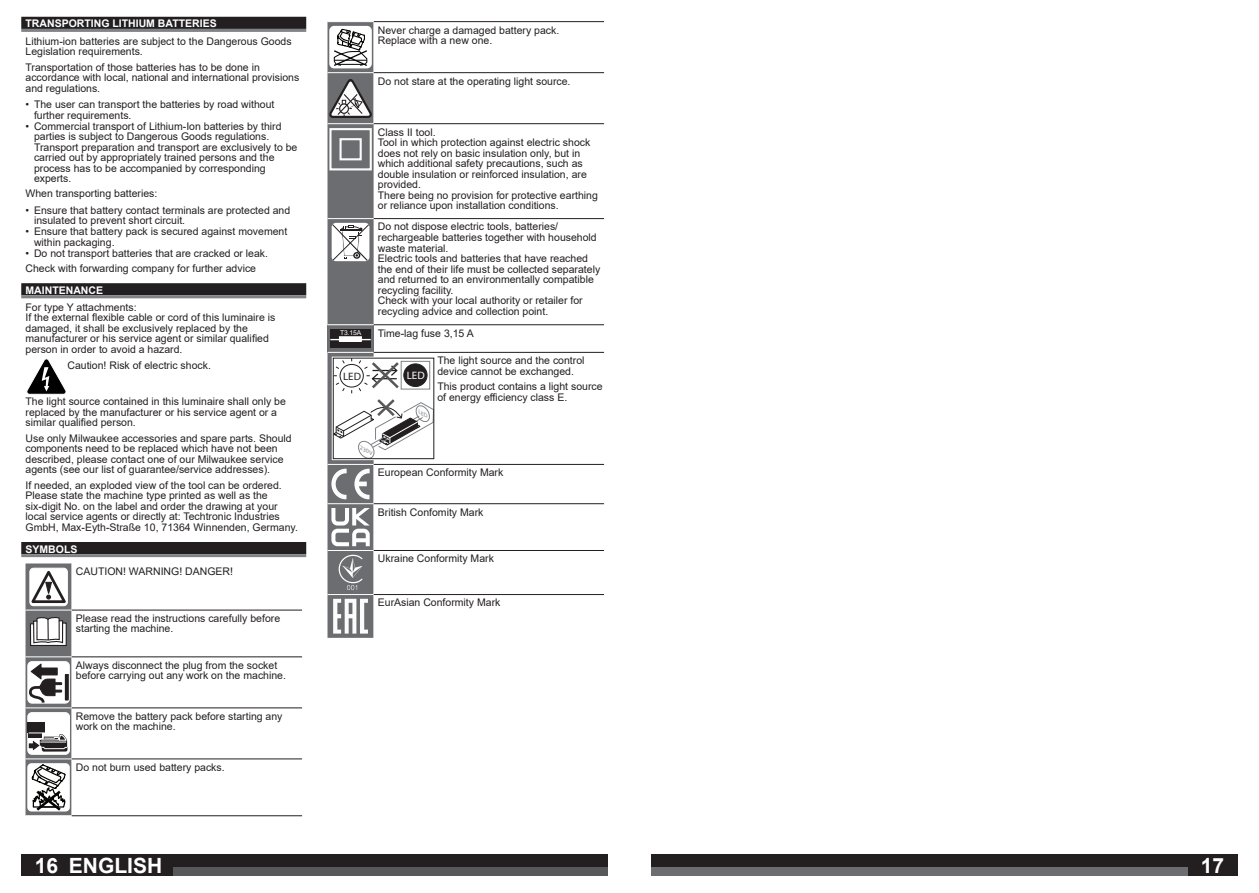
<style>
.page{position:relative;width:1259px;height:893px;background:#fff}
.page>*{position:absolute;margin:0;border:0;box-sizing:border-box;transform-origin:0 0}
.t1{font:700 21px "Arial";color:#fff}
.t2{font:10.8px "Myriad Pro";color:#231f20}
.t3{font:10.8px "Myriad Pro";color:#fff}
.t4{font:10.5px/10.5px "Arial";color:#231f20}
.t5{font:700 10.5px "Arial";color:#fff}
.t6{font:6.75px "Arial";color:#fff}
.t7{font:italic 5.55px "Myriad Pro";color:#808285;scale:1.19 1}
</style>
<div class="page">
<div style="left:651px;top:855px;width:586px;height:21px;background:#231f20"></div>
<div style="left:651px;top:867px;width:536px;height:9px;background:#6c6d70"></div>
<div style="left:21px;top:855px;width:587px;height:21px;background:#231f20"></div>
<div style="left:72px;top:867px;width:536px;height:9px;background:#57585a"></div>
<div style="left:21px;top:17px;width:285px;height:12px;background:#231f20"></div>
<hr style="left:21px;top:29px;width:285px;height:3px;background:#808285">
<div style="left:21px;top:283px;width:285px;height:12px;background:#231f20"></div>
<hr style="left:21px;top:295px;width:285px;height:3px;background:#808285">
<div style="left:21px;top:542px;width:285px;height:12px;background:#231f20"></div>
<hr style="left:21px;top:554px;width:285px;height:3px;background:#808285">
<div style="left:26px;top:355px;width:41px;height:42px;background:linear-gradient(to right,#fff,#fff);border-radius:4px"></div>
<div style="left:26px;top:355px;width:41px;height:42px;border:1px solid #fff;border-radius:4px"></div>
<svg style="left:27px;top:359px;width:39px;height:35px"></svg>
<svg style="left:72px;top:609px;width:230px;height:151px"></svg>
<hr style="left:72px;top:610px;width:230px;height:1px;background:#231f20">
<hr style="left:72px;top:656px;width:230px;height:1px;background:#231f20">
<hr style="left:72px;top:707px;width:230px;height:1px;background:#231f20">
<hr style="left:72px;top:758px;width:230px;height:1px;background:#231f20">
<hr style="left:72px;top:815px;width:230px;height:1px;background:#231f20">
<svg style="left:26px;top:563px;width:46px;height:253px"></svg>
<svg style="left:434px;top:22px;width:170px;height:574px"></svg>
<hr style="left:373px;top:21px;width:231px;height:1px;background:#231f20">
<hr style="left:373px;top:72px;width:231px;height:1px;background:#231f20">
<hr style="left:373px;top:123px;width:231px;height:1px;background:#231f20">
<hr style="left:373px;top:218px;width:231px;height:1px;background:#231f20">
<hr style="left:373px;top:324px;width:231px;height:1px;background:#231f20">
<hr style="left:373px;top:352px;width:231px;height:1px;background:#231f20">
<hr style="left:373px;top:464px;width:231px;height:1px;background:#231f20">
<hr style="left:373px;top:503px;width:231px;height:1px;background:#231f20">
<hr style="left:373px;top:550px;width:231px;height:1px;background:#231f20">
<hr style="left:373px;top:594px;width:231px;height:1px;background:#231f20">
<div style="left:59px;top:855px;width:113px;height:21px;background:#231f20"></div>
<svg style="left:327px;top:21px;width:107px;height:617px"></svg>
<p class="t5" style="left:26px;top:18px;width:193px">TRANSPORTING LITHIUM BATTERIES</p>
<p class="t4" style="left:26px;top:36px;width:268px">Lithium-ion batteries are subject to the Dangerous Goods<br>Legislation requirements.</p>
<p class="t4" style="left:26px;top:62px;width:275px">Transportation of those batteries has to be done in accordance with local, national and international provisions and regulations.</p>
<p class="t4" style="left:34px;top:99px;width:242px;text-indent:-9px">• The user can transport the batteries by road without further requirements.</p>
<p class="t4" style="left:34px;top:121px;width:265px;text-indent:-9px">• Commercial transport of Lithium-Ion batteries by third parties is subject to Dangerous Goods regulations.<br>Transport preparation and transport are exclusively to be carried out by appropriately trained persons and the process has to be accompanied by corresponding experts.</p>
<p class="t4" style="left:26px;top:188px;width:133px">When transporting batteries:</p>
<p class="t4" style="left:34px;top:205px;width:258px;text-indent:-9px">• Ensure that battery contact terminals are protected and insulated to prevent short circuit.</p>
<p class="t4" style="left:34px;top:227px;width:255px;text-indent:-9px">• Ensure that battery pack is secured against movement within packaging.</p>
<p class="t4" style="left:26px;top:246px;width:244px;line-height:14.7px">• Do not transport batteries that are cracked or leak.<br>Check with forwarding company for further advice</p>
<p class="t5" style="left:26px;top:284px;width:79px">MAINTENANCE</p>
<p class="t4" style="left:26px;top:302px;width:251px">For type Y attachments:<br>If the external flexible cable or cord of this luminaire is damaged, it shall be exclusively replaced by the manufacturer or his service agent or similar qualified person in order to avoid a hazard.</p>
<p class="t4" style="left:67px;top:360px;width:145px">Caution! Risk of electric shock.</p>
<p class="t4" style="left:26px;top:396px;width:262px">The light source contained in this luminaire shall only be replaced by the manufacturer or his service agent or a similar qualified person.</p>
<p class="t4" style="left:26px;top:433px;width:268px">Use only Milwaukee accessories and spare parts. Should components need to be replaced which have not been described, please contact one of our Milwaukee service agents (see our list of guarantee/service addresses).</p>
<p class="t4" style="left:26px;top:480px;width:274px">If needed, an exploded view of the tool can be ordered.<br>Please state the machine type printed as well as the six-digit No. on the label and order the drawing at your local service agents or directly at: Techtronic Industries GmbH, Max-Eyth-Straße 10, 71364 Winnenden, Germany.</p>
<p class="t5" style="left:26px;top:543px;width:53px">SYMBOLS</p>
<p class="t4" style="left:76px;top:566px;width:159px">CAUTION! WARNING! DANGER!</p>
<p class="t4" style="left:76px;top:613px;width:206px">Please read the instructions carefully before starting the machine.</p>
<p class="t4" style="left:76px;top:660px;width:212px">Always disconnect the plug from the socket before carrying out any work on the machine.</p>
<p class="t4" style="left:76px;top:711px;width:208px">Remove the battery pack before starting any work on the machine.</p>
<p class="t4" style="left:76px;top:762px;width:150px">Do not burn used battery packs.</p>
<p class="t4" style="left:378px;top:25px;width:183px">Never charge a damaged battery pack.<br>Replace with a new one.</p>
<p class="t4" style="left:378px;top:76px;width:194px">Do not stare at the operating light source.</p>
<p class="t4" style="left:378px;top:127px;width:222px">Class II tool.<br>Tool in which protection against electric shock does not rely on basic insulation only, but in which additional safety precautions, such as double insulation or reinforced insulation, are provided.<br>There being no provision for protective earthing or reliance upon installation conditions.</p>
<p class="t4" style="left:378px;top:222px;width:224px">Do not dispose electric tools, batteries/ rechargeable batteries together with household waste material.<br>Electric tools and batteries that have reached the end of their life must be collected separately and returned to an environmentally compatible recycling facility.<br>Check with your local authority or retailer for recycling advice and collection point.</p>
<p class="t6" style="left:340px;top:329px;width:23px">T3.15A</p>
<p class="t4" style="left:378px;top:328px;width:97px">Time-lag fuse 3,15 A</p>
<p class="t2" style="left:343px;top:370px;width:19px">LED</p>
<p class="t3" style="left:407px;top:369px;width:19px">LED</p>
<p class="t4" style="left:437px;top:355px;width:149px">The light source and the control device cannot be exchanged.</p>
<p class="t4" style="left:437px;top:381px;width:167px">This product contains a light source of energy efficiency class E.</p>
<p class="t7" style="left:362px;top:445px;width:13px;rotate:26deg">230V</p>
<p class="t4" style="left:378px;top:467px;width:127px">European Conformity Mark</p>
<p class="t4" style="left:378px;top:507px;width:107px">British Confomity Mark</p>
<p class="t4" style="left:378px;top:553px;width:118px">Ukraine Conformity Mark</p>
<p class="t4" style="left:378px;top:597px;width:124px">EurAsian Conformity Mark</p>
<h1 class="t1" style="left:69px;top:854px;width:95px">ENGLISH</h1>
<h1 class="t1" style="left:35px;top:854px;width:25px">16</h1>
<h1 class="t1" style="left:1200px;top:854px;width:25px">17</h1>
</div>
